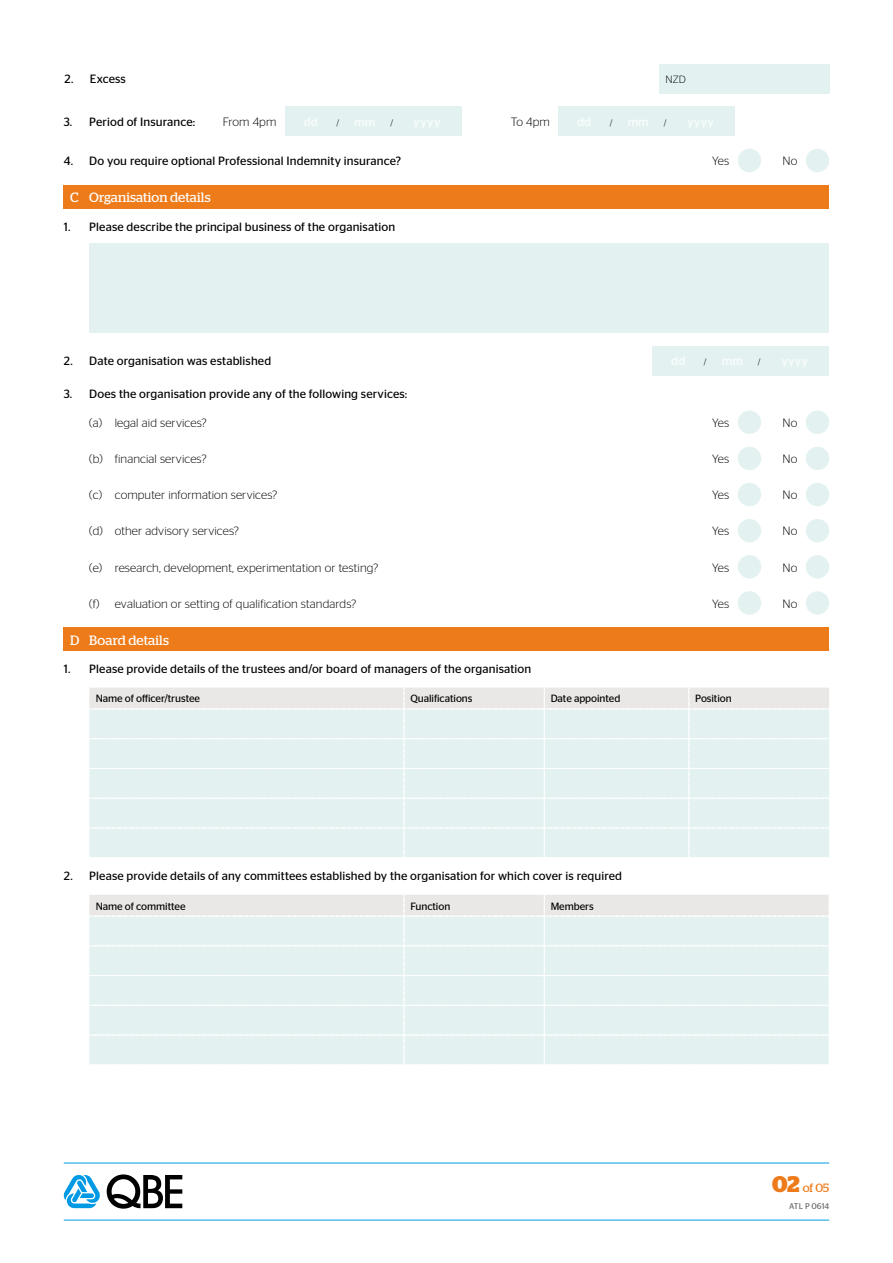
<style>
.page{position:relative;width:893px;height:1263px;background:#fff}
.page>*{position:absolute;margin:0;border:0;box-sizing:border-box;transform-origin:0 0}
.t1{font:13.5px "Stag";letter-spacing:.01em;color:#fff}
.t2{font:12px "Stag Sans";letter-spacing:.01em;color:#000}
.t3{font:300 12px "Stag Sans";letter-spacing:.01em;color:#000}
.t4{font:12px "Stag";color:#ee7b19}
.t5{font:10.5px "Stag Sans";letter-spacing:-.005em;color:#000}
.t6{font:300 10.5px "Stag Sans";color:#000}
.t7{font:300 9px "Stag Sans";color:#000}
.t8{font:8.25px "Stag Sans";color:#646567}
.s1{font-weight:500;font-size:12px;color:#fff}
.s2{font-weight:700;font-size:22.5px}
</style>
<div class="page">
<hr style="left:64px;top:1220px;width:765px;height:1px;background:#009ee0">
<hr style="left:64px;top:1163px;width:765px;height:1px;background:#009ee0">
<svg style="left:107px;top:1174px;width:75px;height:34px"></svg>
<svg style="left:64px;top:1174px;width:36px;height:34px"></svg>
<div style="left:738px;top:149px;width:23px;height:23px;background:#e3f2f1;border-radius:50%"></div>
<div style="left:806px;top:149px;width:23px;height:23px;background:#e3f2f1;border-radius:50%"></div>
<div style="left:89px;top:244px;width:740px;height:89px;background:#e3f2f1"></div>
<div style="left:652px;top:346px;width:177px;height:29px;background:#e3f2f1"></div>
<div style="left:738px;top:591px;width:23px;height:24px;background:#e3f2f1;border-radius:50%"></div>
<div style="left:806px;top:591px;width:23px;height:24px;background:#e3f2f1;border-radius:50%"></div>
<div style="left:738px;top:555px;width:23px;height:23px;background:#e3f2f1;border-radius:50%"></div>
<div style="left:806px;top:555px;width:23px;height:23px;background:#e3f2f1;border-radius:50%"></div>
<svg style="left:89px;top:688px;width:740px;height:169px;background:#e4f1f0"></svg>
<div style="left:738px;top:519px;width:23px;height:23px;background:#e3f2f1;border-radius:50%"></div>
<div style="left:806px;top:519px;width:23px;height:23px;background:#e3f2f1;border-radius:50%"></div>
<div style="left:738px;top:483px;width:23px;height:23px;background:#e3f2f1;border-radius:50%"></div>
<div style="left:806px;top:483px;width:23px;height:23px;background:#e3f2f1;border-radius:50%"></div>
<div style="left:738px;top:447px;width:23px;height:23px;background:#e3f2f1;border-radius:50%"></div>
<div style="left:806px;top:447px;width:23px;height:23px;background:#e3f2f1;border-radius:50%"></div>
<div style="left:738px;top:411px;width:23px;height:23px;background:#e3f2f1;border-radius:50%"></div>
<div style="left:806px;top:411px;width:23px;height:23px;background:#e3f2f1;border-radius:50%"></div>
<div style="left:64px;top:185px;width:765px;height:23px;background:#ee7b19"></div>
<div style="left:64px;top:627px;width:765px;height:24px;background:#ee7b19"></div>
<svg style="left:89px;top:895px;width:740px;height:169px;background:#e4f1f0"></svg>
<div style="left:285px;top:106px;width:177px;height:30px;background:#e3f2f1"></div>
<div style="left:558px;top:106px;width:177px;height:30px;background:#e3f2f1"></div>
<div style="left:659px;top:64px;width:170px;height:30px;background:#e3f2f1"></div>
<p class="t2" style="left:64px;top:73px;width:63px">2. Excess</p>
<p class="t6" style="left:665px;top:73px;width:22px">NZD</p>
<p class="t2" style="left:64px;top:115px;width:133px">3. Period of Insurance:</p>
<p class="t3" style="left:223px;top:115px;width:55px">From 4pm</p>
<p class="t7" style="left:336px;top:118px;width:58px">/<span class="s1">mm</span>/</p>
<p class="t3" style="left:511px;top:115px;width:41px">To 4pm</p>
<p class="t7" style="left:610px;top:118px;width:58px">/<span class="s1">mm</span>/</p>
<p class="t2" style="left:64px;top:154px;width:339px">4. Do you require optional Professional Indemnity insurance?</p>
<p class="t3" style="left:712px;top:154px;width:19px">Yes</p>
<p class="t3" style="left:782px;top:154px;width:16px">No</p>
<p class="t1" style="left:70px;top:190px;width:142px">C Organisation details</p>
<p class="t2" style="left:64px;top:220px;width:333px">1. Please describe the principal business of the organisation</p>
<p class="t2" style="left:64px;top:354px;width:209px">2. Date organisation was established</p>
<p class="t2" style="left:64px;top:387px;width:345px">3. Does the organisation provide any of the following services:</p>
<p class="t3" style="left:89px;top:416px;width:119px">(a) legal aid services?</p>
<p class="t3" style="left:89px;top:452px;width:119px">(b) financial services?</p>
<p class="t3" style="left:89px;top:489px;width:190px">(c) computer information services?</p>
<p class="t3" style="left:89px;top:525px;width:151px">(d) other advisory services?</p>
<p class="t3" style="left:89px;top:561px;width:291px">(e) research, development, experimentation or testing?</p>
<p class="t3" style="left:89px;top:597px;width:269px">(f) evaluation or setting of qualification standards?</p>
<p class="t1" style="left:70px;top:632px;width:100px">D Board details</p>
<p class="t2" style="left:64px;top:662px;width:469px">1. Please provide details of the trustees and/or board of managers of the organisation</p>
<p class="t7" style="left:704px;top:357px;width:58px">/<span class="s1">mm</span>/</p>
<p class="t3" style="left:712px;top:416px;width:19px">Yes</p>
<p class="t3" style="left:782px;top:416px;width:16px">No</p>
<p class="t3" style="left:712px;top:452px;width:19px">Yes</p>
<p class="t3" style="left:782px;top:452px;width:16px">No</p>
<p class="t3" style="left:712px;top:489px;width:19px">Yes</p>
<p class="t3" style="left:782px;top:489px;width:16px">No</p>
<p class="t3" style="left:712px;top:525px;width:19px">Yes</p>
<p class="t3" style="left:782px;top:525px;width:16px">No</p>
<p class="t3" style="left:712px;top:561px;width:19px">Yes</p>
<p class="t3" style="left:782px;top:561px;width:16px">No</p>
<p class="t3" style="left:712px;top:597px;width:19px">Yes</p>
<p class="t3" style="left:782px;top:597px;width:16px">No</p>
<p class="t5" style="left:96px;top:693px;width:106px">Name of officer/trustee</p>
<p class="t5" style="left:410px;top:693px;width:64px">Qualifications</p>
<p class="t5" style="left:551px;top:693px;width:71px">Date appointed</p>
<p class="t5" style="left:695px;top:693px;width:38px">Position</p>
<p class="t2" style="left:64px;top:869px;width:560px">2. Please provide details of any committees established by the organisation for which cover is required</p>
<p class="t5" style="left:96px;top:900px;width:91px">Name of committee</p>
<p class="t5" style="left:410px;top:900px;width:41px">Function</p>
<p class="t5" style="left:551px;top:900px;width:45px">Members</p>
<p class="t4" style="left:772px;top:1181px;width:58px"><span class="s2">02</span> of 05</p>
<p class="t8" style="left:789px;top:1201px;width:42px">ATL P 0614</p>
</div>
